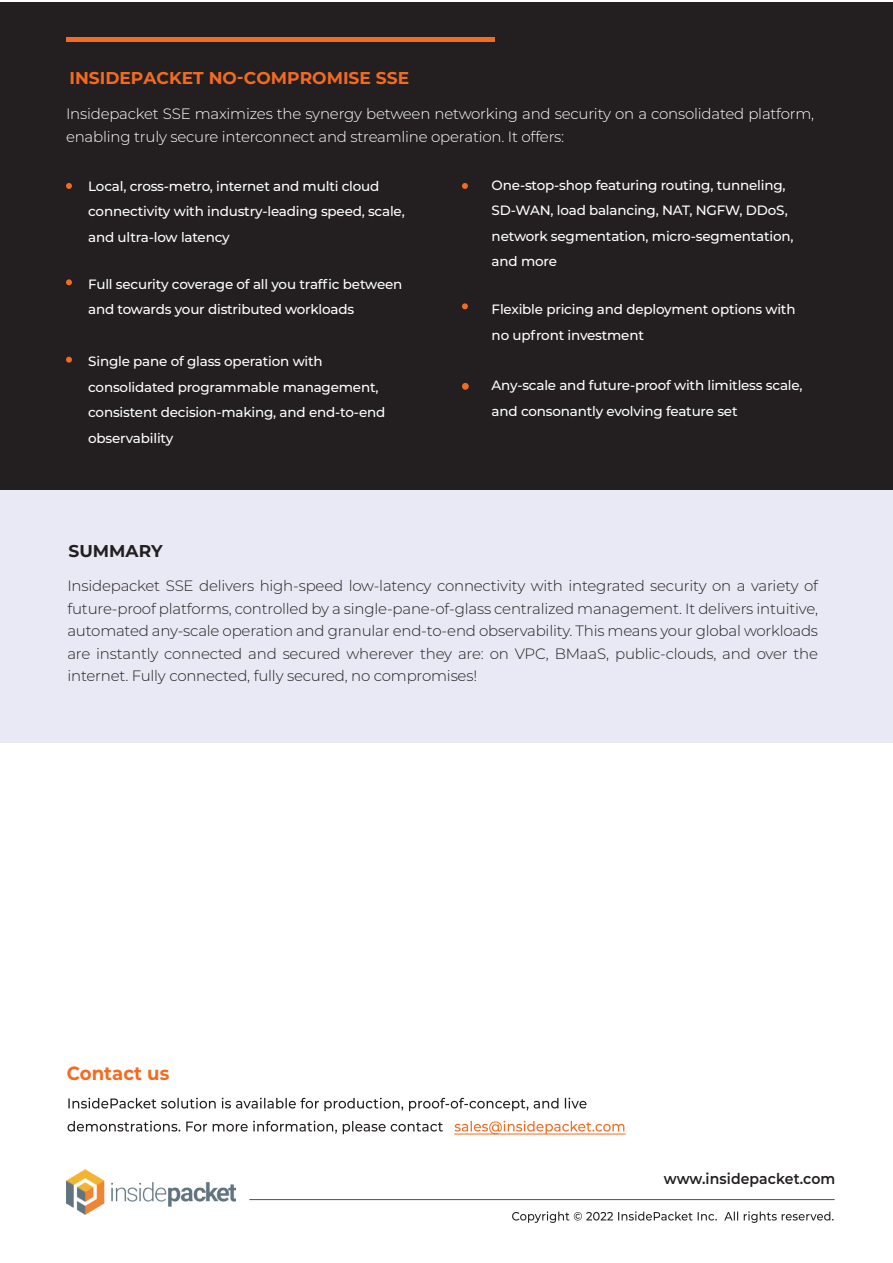
<style>
.page{position:relative;width:893px;height:1263px;background:#fff}
.page>*{position:absolute;margin:0;border:0;box-sizing:border-box;transform-origin:0 0}
.t1{font:700 19.05px "Montserrat";color:#f36b21;scale:.95 1}
.t2{font:700 17.1px "Montserrat";color:#f36b21}
.t3{font:700 17.1px "Montserrat";color:#231f20}
.t4{font:300 15px/22.5px "Montserrat";letter-spacing:-.015em;color:#231f20;text-align:justify}
.t5{font:300 15px/22.5px "Montserrat";letter-spacing:-.015em;color:#fff}
.t6{font:600 15px "Montserrat";letter-spacing:.005em;color:#231f20;scale:.94 1}
.t7{font:500 13.5px/25.5px "Montserrat";letter-spacing:-.015em;color:#fff}
</style>
<div class="page">
<div style="left:0;top:489px;width:893px;height:253px;background:#e8e9f4"></div>
<svg style="left:512px;top:1211px;width:322px;height:12px"></svg>
<hr style="left:249px;top:1199px;width:586px;height:1px;background:#4f5050">
<img style="left:66px;top:1169px;width:169px;height:46px">
<hr style="left:454px;top:1134px;width:171px;height:1px;background:#f36b21">
<svg style="left:68px;top:1098px;width:518px;height:13px"></svg>
<svg style="left:68px;top:1121px;width:375px;height:13px"></svg>
<svg style="left:455px;top:1121px;width:169px;height:13px"></svg>
<div style="left:0;top:2px;width:893px;height:488px;background:#231f20"></div>
<div style="left:66px;top:37px;width:428px;height:5px;background:#f36b21"></div>
<svg style="left:66px;top:183px;width:6px;height:6px"></svg>
<svg style="left:66px;top:279px;width:6px;height:6px"></svg>
<svg style="left:66px;top:357px;width:6px;height:6px"></svg>
<svg style="left:462px;top:183px;width:6px;height:6px"></svg>
<div style="left:462px;top:383px;width:7px;height:7px;background:#f36b21;border-radius:50%"></div>
<svg style="left:462px;top:303px;width:6px;height:6px"></svg>
<p class="t2" style="left:69px;top:66px;width:341px">INSIDEPACKET NO-COMPROMISE SSE</p>
<p class="t5" style="left:66px;top:102px;width:750px">Insidepacket SSE maximizes the synergy between networking and security on a consolidated platform, enabling truly secure interconnect and streamline operation. It offers:</p>
<p class="t7" style="left:88px;top:173px;width:318px">Local, cross-metro, internet and multi cloud connectivity with industry-leading speed, scale, and ultra-low latency</p>
<p class="t7" style="left:88px;top:271px;width:316px">Full security coverage of all you traffic between and towards your distributed workloads</p>
<p class="t7" style="left:88px;top:348px;width:299px">Single pane of glass operation with consolidated programmable management, consistent decision-making, and end-to-end observability</p>
<p class="t7" style="left:492px;top:172px;width:303px">One-stop-shop featuring routing, tunneling, SD-WAN, load balancing, NAT, NGFW, DDoS, network segmentation, micro-segmentation, and more</p>
<p class="t7" style="left:492px;top:296px;width:305px">Flexible pricing and deployment options with no upfront investment</p>
<p class="t7" style="left:492px;top:372px;width:312px">Any-scale and future-proof with limitless scale, and consonantly evolving feature set</p>
<p class="t3" style="left:69px;top:539px;width:96px">SUMMARY</p>
<p class="t4" style="left:67px;top:574px;width:752px">Insidepacket SSE delivers high-speed low-latency connectivity with integrated security on a variety of future-proof platforms, controlled by a single-pane-of-glass centralized management. It delivers intuitive, automated any-scale operation and granular end-to-end observability. This means your global workloads are instantly connected and secured wherever they are: on VPC, BMaaS, public-clouds, and over the internet. Fully connected, fully secured, no compromises!</p>
<h1 class="t1" style="left:67px;top:1060px;width:109px">Contact us</h1>
<p class="t6" style="left:664px;top:1168px;width:184px">www.insidepacket.com</p>
</div>
